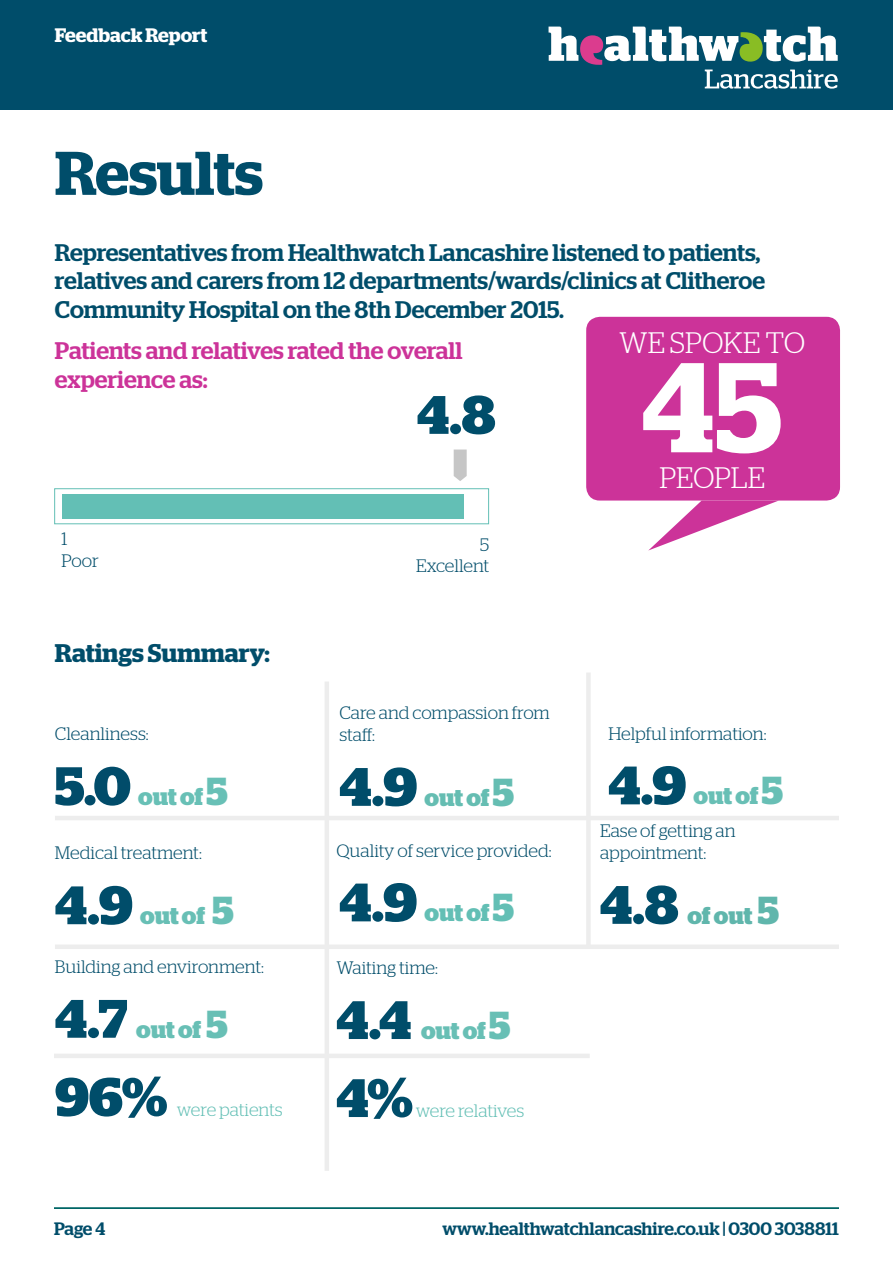
<style>
.page{position:relative;width:893px;height:1263px;background:#fff}
.page>*{position:absolute;margin:0;border:0;box-sizing:border-box;transform-origin:0 0}
.t1{font:600 127.35px "Stag";color:#fff}
.t2{font:600 61.5px "Stag";letter-spacing:-.005em;color:#004d6a}
.t3{font:700 54px "Stag";color:#004d6a}
.t4{font:700 54px "Stag";color:#014c6a}
.t5{font:300 29.55px "Stag";letter-spacing:-.01em;color:#fff}
.t6{font:600 25.5px "Stag";color:#004d6a}
.t7{font:500 24px/28.8px "Stag";color:#004d6a}
.t8{font:500 24px/28.8px "Stag";color:#c39}
.t9{font:700 24px "Stag";letter-spacing:-.005em;color:#68bfb5}
.t10{font:700 24px "Stag";color:#65bdb2}
.t11{font:700 24px "Stag";color:#63bfb5}
.t12{font:700 24px "Stag";color:#68c0b6}
.t13{font:700 24px "Stag";color:#60b6ac}
.t14{font:600 19.5px "Stag";letter-spacing:-.005em;color:#fff}
.t15{font:300 18px/21.6px "Stag";color:#004d6a}
.t16{font:500 18px "Stag";color:#004d6a}
.t17{font:300 18px "Stag";letter-spacing:-.005em;color:#63bfb5}
.t18{font:300 18px "Stag";color:#014c6a}
.s1{font-size:39px}
</style>
<div class="page">
<div style="left:0;top:0;width:893px;height:110px;background:#004d6a"></div>
<svg style="left:549px;top:27px;width:289px;height:62px"></svg>
<hr style="left:54px;top:1207px;width:785px;height:2px;background:#066">
<div style="left:586px;top:317px;width:254px;height:183px;background:#c39;border-radius:14px"></div>
<hr style="left:325px;top:681px;width:4px;height:490px;background:#ededed">
<div style="left:54px;top:488px;width:435px;height:36px;border:1px solid #63bfb5"></div>
<div style="left:62px;top:494px;width:402px;height:25px;background:#63bfb5"></div>
<svg style="left:454px;top:449px;width:13px;height:32px"></svg>
<svg style="left:648px;top:500px;width:131px;height:50px"></svg>
<hr style="left:55px;top:816px;width:784px;height:4px;background:#ededed">
<hr style="left:54px;top:1054px;width:536px;height:4px;background:#ededed">
<div style="left:55px;top:944px;width:784px;height:5px;background:#ededed"></div>
<div style="left:586px;top:672px;width:5px;height:275px;background:#ededed"></div>
<p class="t14" style="left:55px;top:23px;width:154px">Feedback Report</p>
<h2 class="t2" style="left:55px;top:137px;width:210px">Results</h2>
<h3 class="t7" style="left:55px;top:237px;width:711px">Representatives from Healthwatch Lancashire listened to patients, relatives and carers from 12 departments/wards/clinics at Clitheroe<br>Community Hospital on the 8th December 2015.</h3>
<h3 class="t5" style="left:619px;top:326px;width:187px">WE SPOKE TO</h3>
<h1 class="t1" style="left:642px;top:333px;width:142px">45</h1>
<h3 class="t5" style="left:659px;top:461px;width:107px">PEOPLE</h3>
<h3 class="t8" style="left:55px;top:336px;width:409px">Patients and relatives rated the overall experience as:</h3>
<h3 class="t3" style="left:417px;top:383px;width:80px">4.8</h3>
<p class="t15" style="left:62px;top:527px;width:39px">1<br>Poor</p>
<p class="t15" style="left:416px;top:533px;width:75px;text-align:right">5<br>Excellent</p>
<h3 class="t6" style="left:55px;top:638px;width:217px">Ratings Summary:</h3>
<p class="t18" style="left:55px;top:724px;width:95px">Cleanliness:</p>
<h3 class="t4" style="left:55px;top:754px;width:77px">5.0</h3>
<h3 class="t12" style="left:138px;top:783px;width:91px">out of <span class="s1">5</span></h3>
<p class="t15" style="left:55px;top:842px;width:148px">Medical treatment:</p>
<h3 class="t3" style="left:55px;top:874px;width:79px">4.9</h3>
<h3 class="t9" style="left:140px;top:902px;width:95px">out of <span class="s1">5</span></h3>
<p class="t15" style="left:55px;top:955px;width:210px">Building and environment:</p>
<h3 class="t3" style="left:55px;top:987px;width:74px">4.7</h3>
<h3 class="t9" style="left:136px;top:1015px;width:93px">out of <span class="s1">5</span></h3>
<h3 class="t3" style="left:55px;top:1065px;width:114px">96%</h3>
<p class="t17" style="left:177px;top:1099px;width:107px">were patients</p>
<p class="t15" style="left:339px;top:702px;width:212px">Care and compassion from staff:</p>
<h3 class="t3" style="left:339px;top:755px;width:79px">4.9</h3>
<h3 class="t10" style="left:425px;top:783px;width:91px">out of <span class="s1">5</span></h3>
<p class="t15" style="left:336px;top:839px;width:217px">Quality of service provided:</p>
<h3 class="t3" style="left:339px;top:871px;width:79px">4.9</h3>
<h3 class="t11" style="left:425px;top:899px;width:91px">out of <span class="s1">5</span></h3>
<p class="t15" style="left:336px;top:957px;width:103px">Waiting time:</p>
<h3 class="t3" style="left:336px;top:988px;width:76px">4.4</h3>
<h3 class="t9" style="left:421px;top:1016px;width:91px">out of <span class="s1">5</span></h3>
<h3 class="t3" style="left:336px;top:1066px;width:78px">4%</h3>
<p class="t17" style="left:416px;top:1100px;width:110px">were relatives</p>
<p class="t15" style="left:608px;top:722px;width:160px">Helpful information:</p>
<h3 class="t3" style="left:608px;top:754px;width:79px">4.9</h3>
<h3 class="t9" style="left:694px;top:782px;width:91px">out of <span class="s1">5</span></h3>
<p class="t15" style="left:600px;top:820px;width:137px">Ease of getting an appointment:</p>
<h3 class="t3" style="left:600px;top:873px;width:80px">4.8</h3>
<h3 class="t13" style="left:687px;top:901px;width:93px">of out <span class="s1">5</span></h3>
<p class="t16" style="left:54px;top:1218px;width:53px">Page 4</p>
<p class="t16" style="left:443px;top:1218px;width:398px">www.healthwatchlancashire.co.uk | 0300 3038811</p>
</div>
